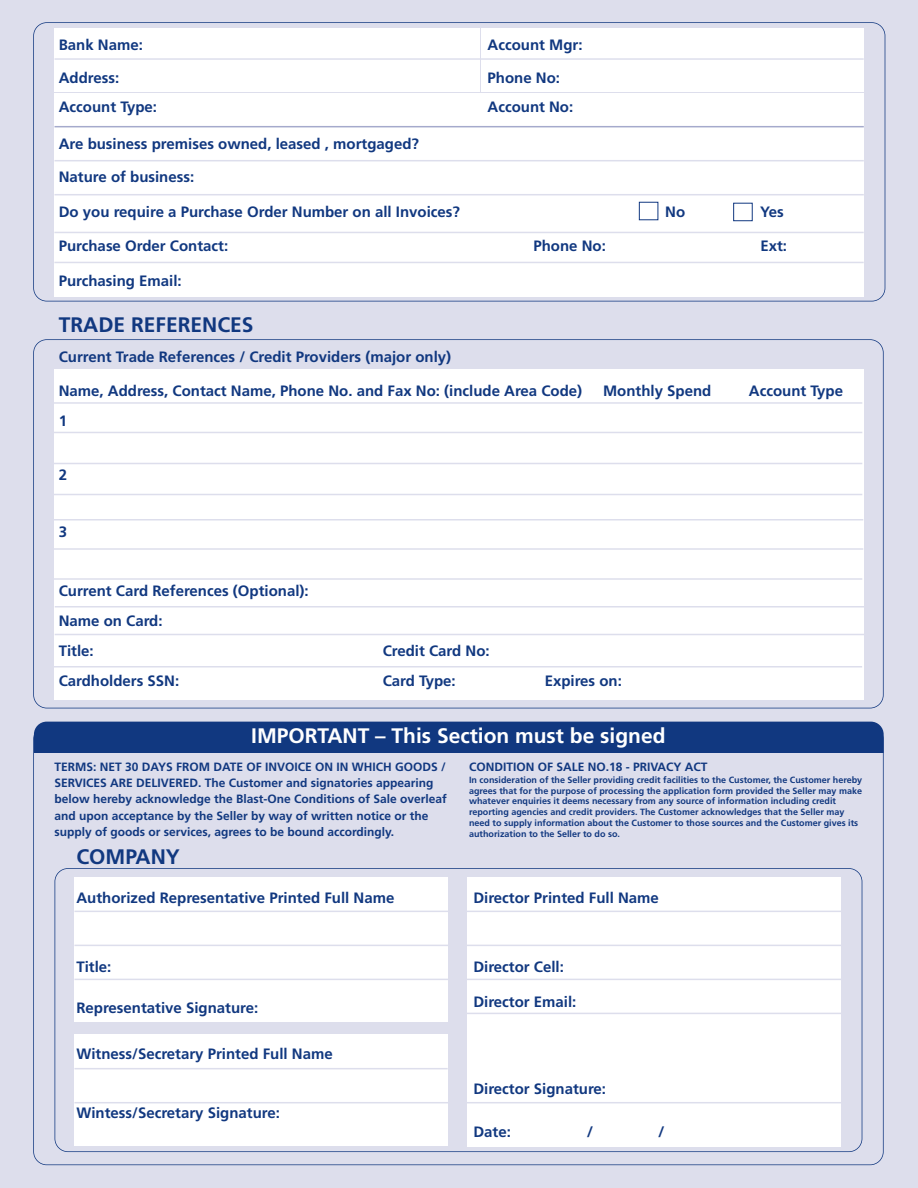
<style>
.page{position:relative;width:918px;height:1188px;background:#dddeec}
.page>*{position:absolute;margin:0;border:0;box-sizing:border-box;transform-origin:0 0}
.t1{font:700 21px "Frutiger";color:#fff}
.t2{font:700 21px "Frutiger";color:#113880}
.t3{font:700 15px/30px "Frutiger";color:#113880}
.t4{font:700 15px "Frutiger";color:#113880;scale:1.1 1}
.t5{font:700 12px/16.4px "Frutiger";color:#113880}
.t6{font:700 9px/10.8px "Frutiger";color:#113880}
</style>
<div class="page">
<div style="left:55px;top:369px;width:809px;height:331px;background:#fff"></div>
<div style="left:468px;top:877px;width:373px;height:270px;background:#fff"></div>
<div style="left:482px;top:28px;width:382px;height:64px;background:#fff"></div>
<div style="left:55px;top:28px;width:425px;height:64px;background:#fff"></div>
<div style="left:55px;top:93px;width:809px;height:204px;background:#fff"></div>
<div style="left:74px;top:877px;width:374px;height:144px;background:#fff"></div>
<div style="left:74px;top:1035px;width:374px;height:111px;background:#fff"></div>
<div style="left:33px;top:339px;width:851px;height:369px;border:2px solid #113880;border-radius:14px"></div>
<div style="left:33px;top:22px;width:852px;height:280px;border:2px solid #113880;border-radius:14px"></div>
<hr style="left:55px;top:126px;width:809px;height:1px;background:#a5aacc">
<hr style="left:55px;top:160px;width:809px;height:1px;background:#dddeec">
<hr style="left:55px;top:194px;width:809px;height:1px;background:#dddeec">
<div style="left:34px;top:722px;width:850px;height:47px;background:#113880;border-radius:13px"></div>
<div style="left:33px;top:753px;width:851px;height:29px;background:#dddeec"></div>
<div style="left:33px;top:726px;width:851px;height:439px;border:2px solid #113880;border-radius:14px"></div>
<div style="left:55px;top:868px;width:807px;height:284px;border:2px solid #113880;border-radius:14px"></div>
<hr style="left:74px;top:911px;width:767px;height:1px;background:#dddeec">
<hr style="left:74px;top:945px;width:767px;height:1px;background:#dddeec">
<hr style="left:74px;top:979px;width:767px;height:1px;background:#dddeec">
<hr style="left:467px;top:1013px;width:374px;height:1px;background:#dddeec">
<hr style="left:74px;top:1068px;width:374px;height:1px;background:#dddeec">
<hr style="left:74px;top:1102px;width:767px;height:1px;background:#dddeec">
<div style="left:733px;top:203px;width:20px;height:18px;border:1px solid #113880"></div>
<hr style="left:55px;top:58px;width:809px;height:2px;background:#dddeec">
<div style="left:639px;top:202px;width:19px;height:18px;border:1px solid #113880"></div>
<hr style="left:53px;top:402px;width:809px;height:2px;background:#dddeec">
<hr style="left:53px;top:432px;width:809px;height:1px;background:#dddeec">
<hr style="left:53px;top:463px;width:809px;height:1px;background:#dddeec">
<hr style="left:53px;top:494px;width:809px;height:1px;background:#dddeec">
<hr style="left:54px;top:232px;width:810px;height:1px;background:#dddeec">
<hr style="left:54px;top:262px;width:810px;height:1px;background:#dddeec">
<hr style="left:54px;top:519px;width:809px;height:1px;background:#dddeec">
<hr style="left:54px;top:548px;width:809px;height:2px;background:#dddeec">
<hr style="left:53px;top:578px;width:809px;height:2px;background:#dddeec">
<hr style="left:55px;top:606px;width:809px;height:2px;background:#dddeec">
<hr style="left:55px;top:634px;width:809px;height:1px;background:#dddeec">
<hr style="left:53px;top:666px;width:809px;height:2px;background:#dddeec">
<p class="t3" style="left:59px;top:31px;width:86px">Bank Name:</p>
<p class="t3" style="left:488px;top:31px;width:96px">Account Mgr:</p>
<p class="t3" style="left:59px;top:64px;width:62px">Address:</p>
<p class="t3" style="left:488px;top:64px;width:74px">Phone No:</p>
<p class="t3" style="left:59px;top:93px;width:100px">Account Type:</p>
<p class="t3" style="left:488px;top:93px;width:87px">Account No:</p>
<p class="t3" style="left:59px;top:130px;width:362px">Are business premises owned, leased , mortgaged?</p>
<p class="t3" style="left:59px;top:163px;width:137px">Nature of business:</p>
<p class="t3" style="left:59px;top:198px;width:403px">Do you require a Purchase Order Number on all Invoices?</p>
<p class="t3" style="left:665px;top:198px;width:21px">No</p>
<p class="t3" style="left:760px;top:198px;width:25px">Yes</p>
<p class="t3" style="left:59px;top:232px;width:171px">Purchase Order Contact:</p>
<p class="t3" style="left:533px;top:232px;width:74px">Phone No:</p>
<p class="t3" style="left:760px;top:232px;width:28px">Ext:</p>
<p class="t3" style="left:59px;top:267px;width:125px">Purchasing Email:</p>
<h1 class="t2" style="left:59px;top:317px;width:196px">TRADE REFERENCES</h1>
<p class="t3" style="left:59px;top:343px;width:394px">Current Trade References / Credit Providers (major only)</p>
<p class="t3" style="left:59px;top:377px;width:525px">Name, Address, Contact Name, Phone No. and Fax No: (include Area Code)</p>
<p class="t3" style="left:603px;top:377px;width:110px">Monthly Spend</p>
<p class="t3" style="left:749px;top:377px;width:96px">Account Type</p>
<p class="t3" style="left:59px;top:407px;width:10px">1</p>
<p class="t3" style="left:59px;top:461px;width:10px">2</p>
<p class="t3" style="left:59px;top:518px;width:10px">3</p>
<p class="t3" style="left:59px;top:577px;width:251px">Current Card References (Optional):<br>Name on Card:<br>Title:</p>
<p class="t3" style="left:383px;top:637px;width:108px">Credit Card No:</p>
<p class="t3" style="left:59px;top:667px;width:122px">Cardholders SSN:</p>
<p class="t3" style="left:383px;top:667px;width:75px">Card Type:</p>
<p class="t3" style="left:545px;top:667px;width:79px">Expires on:</p>
<h1 class="t1" style="left:251px;top:728px;width:416px">IMPORTANT – This Section must be signed</h1>
<p class="t5" style="left:55px;top:759px;width:394px">TERMS: NET 30 DAYS FROM DATE OF INVOICE ON IN WHICH GOODS / SERVICES ARE DELIVERED. The Customer and signatories appearing below hereby acknowledge the Blast-One Conditions of Sale overleaf and upon acceptance by the Seller by way of written notice or the supply of goods or services, agrees to be bound accordingly.</p>
<p class="t5" style="left:469px;top:759px;width:240px">CONDITION OF SALE NO.18 - PRIVACY ACT</p>
<p class="t6" style="left:469px;top:775px;width:395px">In consideration of the Seller providing credit facilities to the Customer, the Customer hereby agrees that for the purpose of processing the application form provided the Seller may make whatever enquiries it deems necessary from any source of information including credit reporting agencies and credit providers. The Customer acknowledges that the Seller may need to supply information about the Customer to those sources and the Customer gives its authorization to the Seller to do so.</p>
<h1 class="t2" style="left:76px;top:848px;width:105px">COMPANY</h1>
<p class="t3" style="left:76px;top:884px;width:320px">Authorized Representative Printed Full Name</p>
<p class="t3" style="left:76px;top:953px;width:37px">Title:</p>
<p class="t3" style="left:76px;top:994px;width:183px">Representative Signature:</p>
<p class="t3" style="left:76px;top:1040px;width:258px">Witness/Secretary Printed Full Name</p>
<p class="t3" style="left:76px;top:1099px;width:205px">Wintess/Secretary Signature:</p>
<p class="t3" style="left:473px;top:884px;width:187px">Director Printed Full Name</p>
<p class="t3" style="left:473px;top:953px;width:92px">Director Cell:</p>
<p class="t3" style="left:473px;top:988px;width:105px">Director Email:</p>
<p class="t3" style="left:473px;top:1075px;width:134px">Director Signature:</p>
<p class="t3" style="left:473px;top:1118px;width:39px">Date:</p>
<p class="t4" style="left:587px;top:1125px;width:7px">/</p>
<p class="t4" style="left:658px;top:1125px;width:7px">/</p>
</div>
